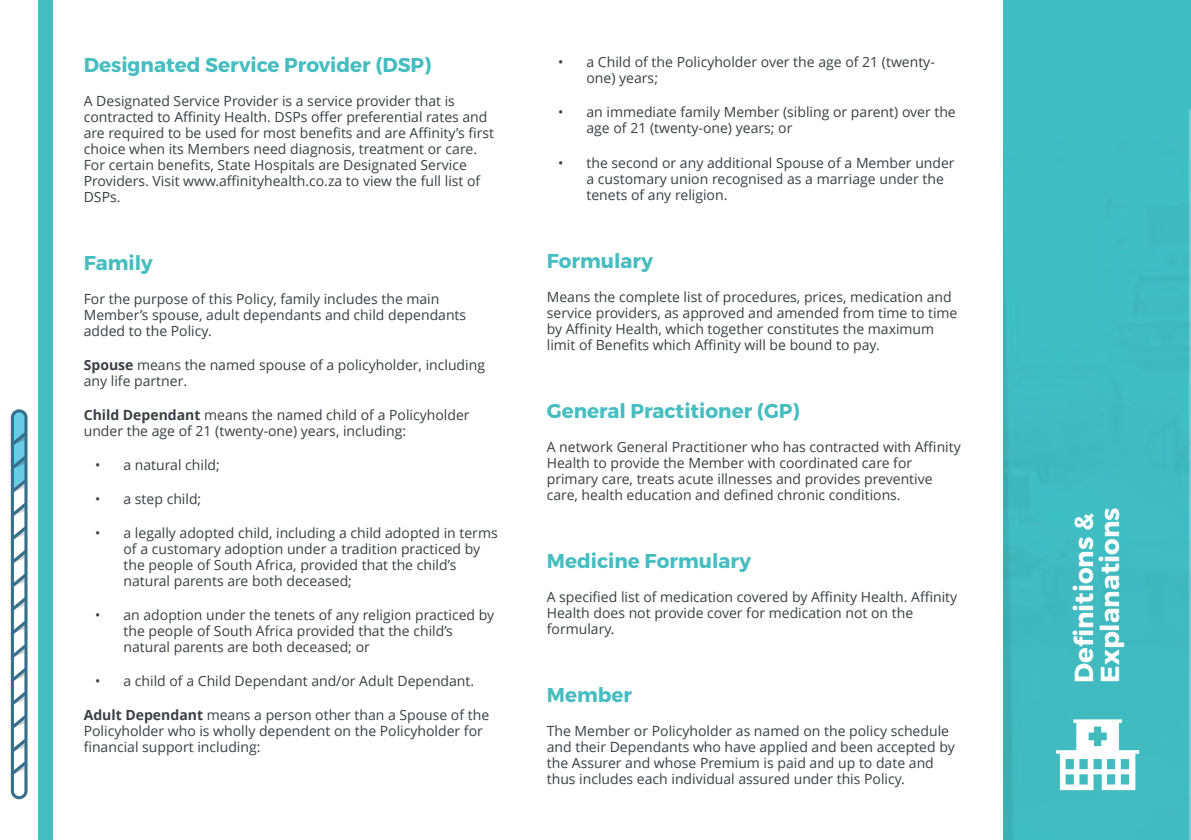
<style>
.page{position:relative;width:1191px;height:840px;background:#fff}
.page>*{position:absolute;margin:0;border:0;box-sizing:border-box;transform-origin:0 0}
.t1{font:700 26px/26px "Montserrat";color:#fff}
.t2{font:700 20px "Montserrat";color:#45bdc1}
.t3{font:14px/16px "Open Sans";color:#3b3e46}
.s1{font-weight:700}
</style>
<div class="page">
<div style="left:1003px;top:0;width:187px;height:839px;background:#3fbec3"></div>
<div style="left:38px;top:0;width:15px;height:839px;background:#45bdc1"></div>
<svg style="left:1003px;top:186px;width:1px;height:653px"></svg>
<img style="left:1004px;top:109px;width:187px;height:730px">
<svg style="left:1056px;top:719px;width:83px;height:70px"></svg>
<svg style="left:10px;top:413px;width:14px;height:364px"></svg>
<div style="left:11px;top:409px;width:17px;height:389px;border:3px solid #366f8c;border-radius:7px"></div>
<h2 class="t2" style="left:84px;top:52px;width:349px">Designated Service Provider (DSP)</h2>
<p class="t3" style="left:84px;top:94px;width:412px">A Designated Service Provider is a service provider that is contracted to Affinity Health. DSPs offer preferential rates and are required to be used for most benefits and are Affinity’s first choice when its Members need diagnosis, treatment or care.<br>For certain benefits, State Hospitals are Designated Service Providers. Visit www.affinityhealth.co.za to view the full list of DSPs.</p>
<h2 class="t2" style="left:84px;top:250px;width:71px">Family</h2>
<p class="t3" style="left:84px;top:292px;width:384px">For the purpose of this Policy, family includes the main<br>Member’s spouse, adult dependants and child dependants added to the Policy.</p>
<p class="t3" style="left:84px;top:358px;width:403px"><span class="s1">Spouse</span> means the named spouse of a policyholder, including any life partner.</p>
<p class="t3" style="left:84px;top:408px;width:387px"><span class="s1">Child Dependant</span> means the named child of a Policyholder under the age of 21 (twenty-one) years, including:</p>
<p class="t3" style="left:95px;top:458px;width:126px">• a natural child;</p>
<p class="t3" style="left:95px;top:492px;width:108px">• a step child;</p>
<p class="t3" style="left:123px;top:526px;width:376px;text-indent:-28px">• a legally adopted child, including a child adopted in terms of a customary adoption under a tradition practiced by the people of South Africa, provided that the child’s natural parents are both deceased;</p>
<p class="t3" style="left:123px;top:608px;width:372px;text-indent:-28px">• an adoption under the tenets of any religion practiced by the people of South Africa provided that the child’s natural parents are both deceased; or</p>
<p class="t3" style="left:95px;top:674px;width:381px">• a child of a Child Dependant and/or Adult Dependant.</p>
<p class="t3" style="left:84px;top:708px;width:407px"><span class="s1">Adult Dependant</span> means a person other than a Spouse of the<br>Policyholder who is wholly dependent on the Policyholder for financial support including:</p>
<p class="t3" style="left:586px;top:56px;width:350px;text-indent:-28px">• a Child of the Policyholder over the age of 21 (twenty&shy;one) years;</p>
<p class="t3" style="left:586px;top:106px;width:371px;text-indent:-28px">• an immediate family Member (sibling or parent) over the age of 21 (twenty-one) years; or</p>
<p class="t3" style="left:586px;top:156px;width:370px;text-indent:-28px">• the second or any additional Spouse of a Member under a customary union recognised as a marriage under the tenets of any religion.</p>
<h2 class="t2" style="left:547px;top:248px;width:108px">Formulary</h2>
<p class="t3" style="left:547px;top:290px;width:412px">Means the complete list of procedures, prices, medication and service providers, as approved and amended from time to time by Affinity Health, which together constitutes the maximum limit of Benefits which Affinity will be bound to pay.</p>
<h2 class="t2" style="left:547px;top:398px;width:254px">General Practitioner (GP)</h2>
<p class="t3" style="left:547px;top:440px;width:415px">A network General Practitioner who has contracted with Affinity Health to provide the Member with coordinated care for primary care, treats acute illnesses and provides preventive care, health education and defined chronic conditions.</p>
<h2 class="t2" style="left:547px;top:548px;width:206px">Medicine Formulary</h2>
<p class="t3" style="left:547px;top:590px;width:412px">A specified list of medication covered by Affinity Health. Affinity<br>Health does not provide cover for medication not on the formulary.</p>
<h2 class="t2" style="left:547px;top:682px;width:87px">Member</h2>
<p class="t3" style="left:547px;top:724px;width:409px">The Member or Policyholder as named on the policy schedule and their Dependants who have applied and been accepted by the Assurer and whose Premium is paid and up to date and thus includes each individual assured under this Policy.</p>
<h1 class="t1" style="left:1070px;top:682px;width:176px;rotate:-90deg">Definitions &amp;<br>Explanations</h1>
</div>
